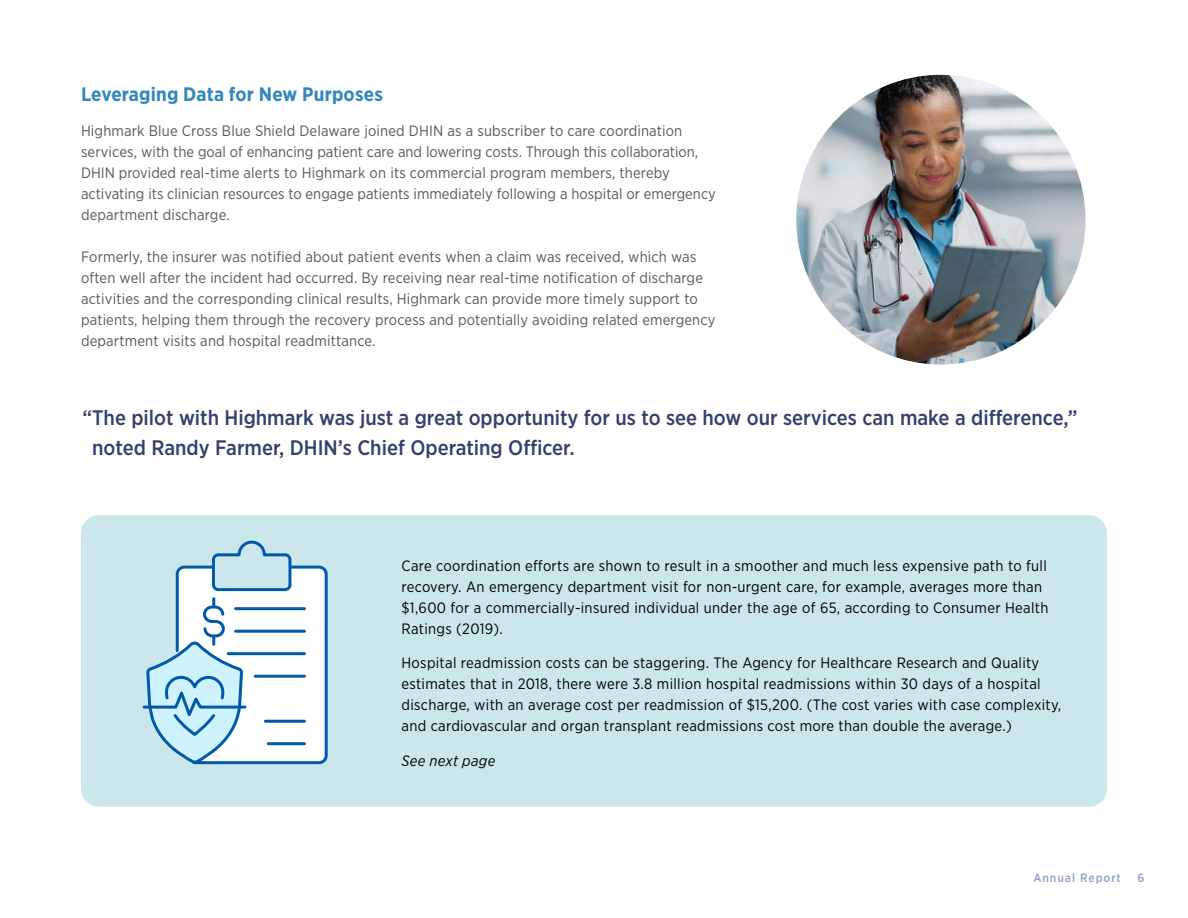
<style>
.page{position:relative;width:1188px;height:918px;background:#fff}
.page>*{position:absolute;margin:0;border:0;box-sizing:border-box;transform-origin:0 0}
.t1{font:500 21px/30px "Gotham Narrow";color:#353f6d}
.t2{font:700 19.5px "Gotham Narrow";letter-spacing:.01em;color:#3387bc}
.t3{font:15px/21px "Gotham Narrow";letter-spacing:.01em;color:#58595b}
.t4{font:15px/21px "Gotham Narrow";letter-spacing:.02em;color:#000}
.t5{font:italic 15px "Gotham Narrow";letter-spacing:.02em;color:#000}
.t6{font:500 12px "Gotham Narrow";letter-spacing:.08em;color:#92a0c7}
</style>
<div class="page">
<div style="left:81px;top:515px;width:1026px;height:292px;background:#cbe7ec;border-radius:18px"></div>
<svg style="left:141px;top:540px;width:188px;height:267px"></svg>
<img style="left:796px;top:75px;width:289px;height:290px;border-radius:145px">
<h2 class="t2" style="left:81px;top:82px;width:303px">Leveraging Data for New Purposes</h2>
<p class="t3" style="left:81px;top:120px;width:636px">Highmark Blue Cross Blue Shield Delaware joined DHIN as a subscriber to care coordination services, with the goal of enhancing patient care and lowering costs. Through this collaboration, DHIN provided real-time alerts to Highmark on its commercial program members, thereby activating its clinician resources to engage patients immediately following a hospital or emergency department discharge.</p>
<p class="t3" style="left:81px;top:246px;width:636px">Formerly, the insurer was notified about patient events when a claim was received, which was often well after the incident had occurred. By receiving near real-time notification of discharge activities and the corresponding clinical results, Highmark can provide more timely support to patients, helping them through the recovery process and potentially avoiding related emergency department visits and hospital readmittance.</p>
<h1 class="t1" style="left:92px;top:402px;width:987px;text-indent:-10px">“The pilot with Highmark was just a great opportunity for us to see how our services can make a difference,” noted Randy Farmer, DHIN’s Chief Operating Officer.</h1>
<p class="t4" style="left:402px;top:555px;width:648px">Care coordination efforts are shown to result in a smoother and much less expensive path to full recovery. An emergency department visit for non-urgent care, for example, averages more than $1,600 for a commercially-insured individual under the age of 65, according to Consumer Health Ratings (2019).</p>
<p class="t4" style="left:402px;top:652px;width:661px">Hospital readmission costs can be staggering. The Agency for Healthcare Research and Quality estimates that in 2018, there were 3.8 million hospital readmissions within 30 days of a hospital discharge, with an average cost per readmission of $15,200. (The cost varies with case complexity, and cardiovascular and organ transplant readmissions cost more than double the average.)</p>
<p class="t5" style="left:402px;top:751px;width:95px">See next page</p>
<p class="t6" style="left:1033px;top:870px;width:89px">Annual Report</p>
<p class="t6" style="left:1137px;top:870px;width:8px">6</p>
</div>
